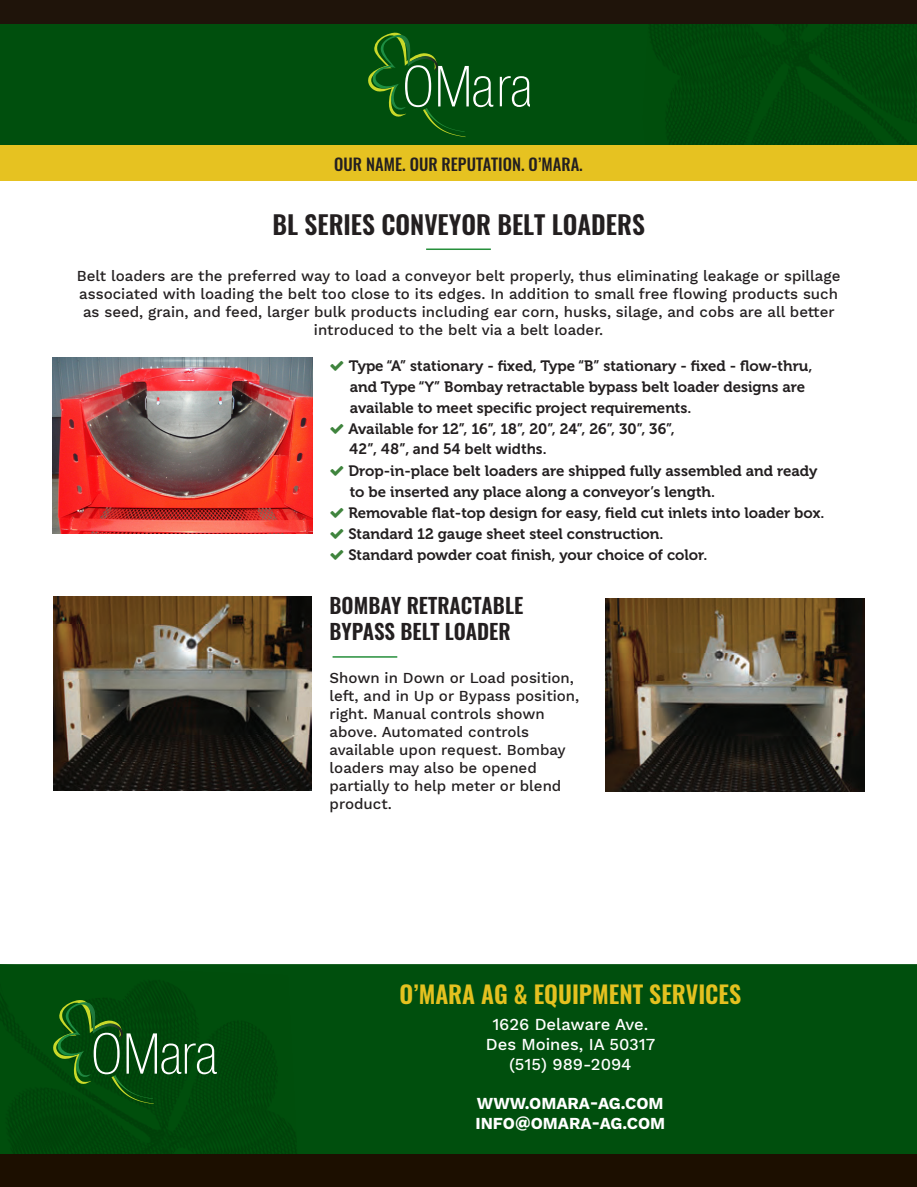
<style>
.page{position:relative;width:917px;height:1187px;background:#fff}
.page>*{position:absolute;margin:0;border:0;box-sizing:border-box;transform-origin:0 0}
.t1{font:600 25.5px "Oswald";color:#231f20}
.t2{font:600 24px "Oswald";color:#e4c120}
.t3{font:600 21px/25.2px "Oswald";color:#231f20}
.t4{font:500 16.5px/19.8px "Work Sans";color:#fff;text-align:center}
.t5{font:700 16.5px/19.8px "Work Sans";color:#fff}
.t6{font:500 16.5px "Oswald";color:#231f20}
.t7{font:500 15px/18px "Work Sans";color:#231f20;text-align:center}
.t8{font:15px/21px "Museo 700";color:#231f20}
.t9{font:15px "Museo Sans 700";color:#231f20}
</style>
<div class="page">
<div style="left:0;top:24px;width:642px;height:122px;background:#004f0d"></div>
<div style="left:642px;top:24px;width:274px;height:122px;background:#00470b"></div>
<div style="left:0;top:0;width:916px;height:24px;background:#1f140a"></div>
<div style="left:0;top:146px;width:916px;height:35px;background:#e6c221"></div>
<svg style="left:499px;top:76px;width:30px;height:31px"></svg>
<svg style="left:366px;top:32px;width:127px;height:105px;background:#18601e"></svg>
<div style="left:298px;top:964px;width:618px;height:190px;background:#004f0d"></div>
<img style="left:0;top:964px;width:298px;height:190px">
<div style="left:0;top:1154px;width:916px;height:32px;background:#1c0f00"></div>
<svg style="left:53px;top:999px;width:164px;height:103px;background:#15581a"></svg>
<img style="left:52px;top:357px;width:260px;height:176px">
<hr style="left:332px;top:656px;width:65px;height:1px;background:#268f3b">
<hr style="left:426px;top:248px;width:64px;height:2px;background:#268f3b">
<img style="left:53px;top:596px;width:258px;height:194px">
<img style="left:605px;top:598px;width:258px;height:193px">
<p class="t6" style="left:334px;top:156px;width:250px">OUR NAME. OUR REPUTATION. O’MARA.</p>
<h1 class="t1" style="left:272px;top:211px;width:374px">BL SERIES CONVEYOR BELT LOADERS</h1>
<p class="t7" style="left:77px;top:268px;width:765px">Belt loaders are the preferred way to load a conveyor belt properly, thus eliminating leakage or spillage associated with loading the belt too close to its edges. In addition to small free flowing products such as seed, grain, and feed, larger bulk products including ear corn, husks, silage, and cobs are all better introduced to the belt via a belt loader.</p>
<p class="t8" style="left:348px;top:355px;width:465px">Type “A” stationary - fixed, Type “B” stationary - fixed - flow-thru, and Type “Y” Bombay retractable bypass belt loader designs are available to meet specific project requirements.<br>Available for 12”, 16”, 18”, 20”, 24”, 26”, 30”, 36”,</p>
<p class="t8" style="left:348px;top:460px;width:477px">Drop-in-place belt loaders are shipped fully assembled and ready to be inserted any place along a conveyor’s length.<br>Removable flat-top design for easy, field cut inlets into loader box.<br>Standard 12 gauge sheet steel construction.<br>Standard powder coat finish, your choice of color.</p>
<p class="t9" style="left:349px;top:440px;width:199px">42”, 48”, and 54 belt widths.</p>
<h3 class="t3" style="left:329px;top:594px;width:195px">BOMBAY RETRACTABLE<br>BYPASS BELT LOADER</h3>
<p class="t7" style="left:329px;top:669px;width:251px;text-align:left">Shown in Down or Load position, left, and in Up or Bypass position, right. Manual controls shown above. Automated controls available upon request. Bombay loaders may also be opened partially to help meter or blend product.</p>
<h2 class="t2" style="left:399px;top:981px;width:343px">O’MARA AG &amp; EQUIPMENT SERVICES</h2>
<p class="t4" style="left:485px;top:1015px;width:171px">1626 Delaware Ave.<br>Des Moines, IA 50317 (515) 989-2094</p>
<p class="t5" style="left:475px;top:1094px;width:191px">WWW.OMARA-AG.COM<br>INFO@OMARA-AG.COM</p>
</div>
